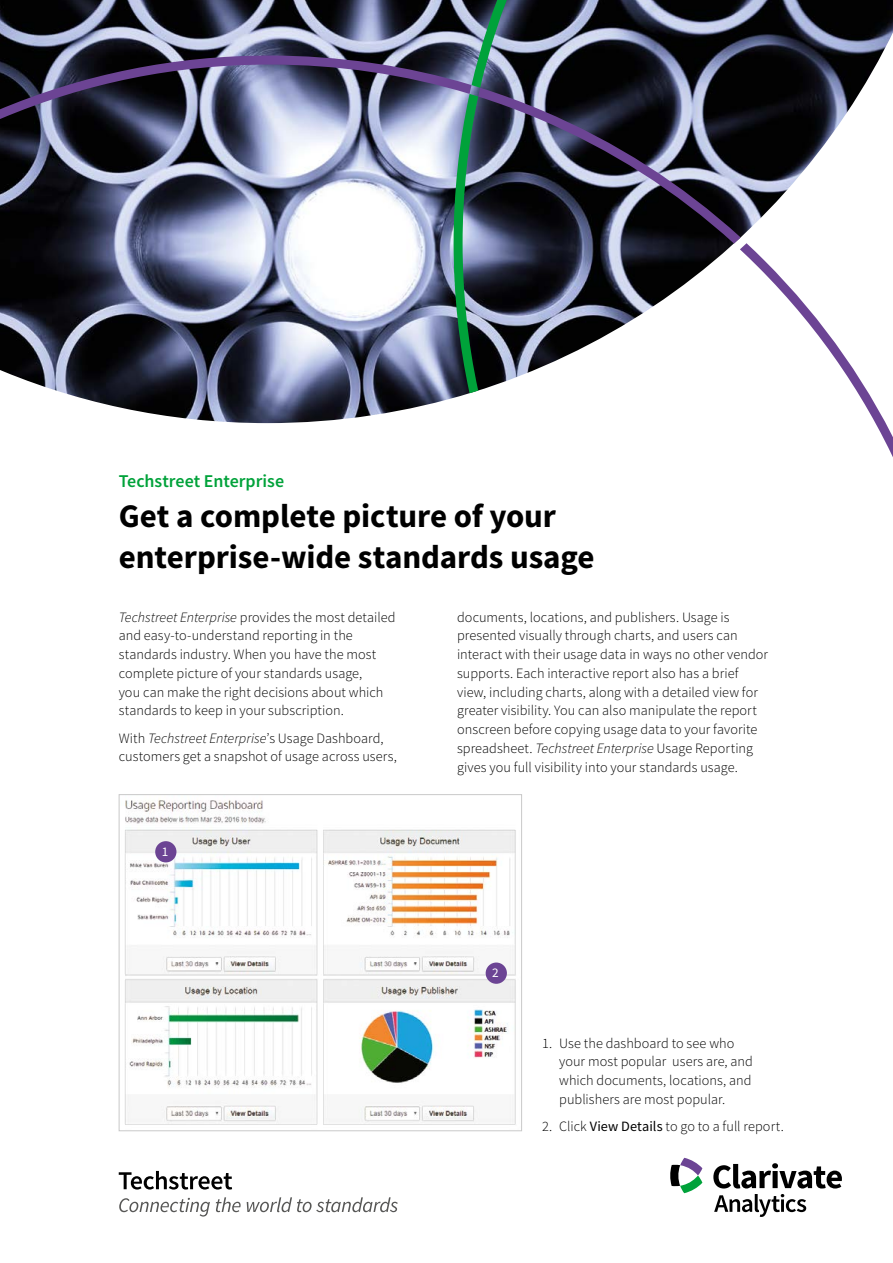
<style>
.page{position:relative;width:893px;height:1263px;background:#fff}
.page>*{position:absolute;margin:0;border:0;box-sizing:border-box;transform-origin:0 0}
.t1{font:700 33px/40.5px "Source Sans Pro";letter-spacing:-.005em;color:#000}
.t2{font:600 18px "Source Sans Pro";color:#00a23a}
.t3{font:300 14.25px/18.8px "Source Sans Pro";letter-spacing:.005em;color:#000}
.t4{font:13.2px "Source Sans Pro";color:#fff}
.s1{font-style:italic}
.s2{font-weight:400}
</style>
<div class="page">
<svg style="left:0;top:0;width:893px;height:457px"></svg>
<svg style="left:670px;top:1158px;width:32px;height:35px"></svg>
<svg style="left:713px;top:1163px;width:129px;height:25px"></svg>
<svg style="left:714px;top:1194px;width:92px;height:23px"></svg>
<img style="left:125px;top:800px;width:391px;height:325px">
<div style="left:119px;top:794px;width:403px;height:337px;border:1px solid #c9c9c9"></div>
<div style="left:155px;top:841px;width:21px;height:21px;background:#6c4494;border-radius:50%"></div>
<div style="left:486px;top:962px;width:21px;height:22px;background:#6c4494;border-radius:50%"></div>
<svg style="left:119px;top:1171px;width:113px;height:18px"></svg>
<svg style="left:119px;top:1198px;width:91px;height:18px"></svg>
<svg style="left:216px;top:1197px;width:25px;height:15px"></svg>
<svg style="left:247px;top:1197px;width:151px;height:15px"></svg>
<p class="t2" style="left:119px;top:469px;width:167px">Techstreet Enterprise</p>
<h1 class="t1" style="left:119px;top:495px;width:477px">Get a complete picture of your enterprise-wide standards usage</h1>
<p class="t3" style="left:119px;top:607px;width:278px"><span class="s1">Techstreet Enterprise</span> provides the most detailed and easy-to-understand reporting in the standards industry. When you have the most complete picture of your standards usage,<br>you can make the right decisions about which standards to keep in your subscription.</p>
<p class="t3" style="left:119px;top:728px;width:280px">With <span class="s1">Techstreet Enterprise</span>’s Usage Dashboard, customers get a snapshot of usage across users,</p>
<p class="t3" style="left:457px;top:607px;width:312px">documents, locations, and publishers. Usage is presented visually through charts, and users can interact with their usage data in ways no other vendor supports. Each interactive report also has a brief view, including charts, along with a detailed view for greater visibility. You can also manipulate the report onscreen before copying usage data to your favorite spreadsheet. <span class="s1">Techstreet Enterprise</span> Usage Reporting gives you full visibility into your standards usage.</p>
<p class="t4" style="left:162px;top:843px;width:8px">1</p>
<p class="t4" style="left:492px;top:964px;width:8px">2</p>
<p class="t3" style="left:559px;top:1033px;width:195px;text-indent:-17px">1. Use the dashboard to see who your most popular users are, and which documents, locations, and publishers are most popular.</p>
<p class="t3" style="left:542px;top:1117px;width:243px">2. Click <span class="s2">View Details</span> to go to a full report.</p>
</div>
